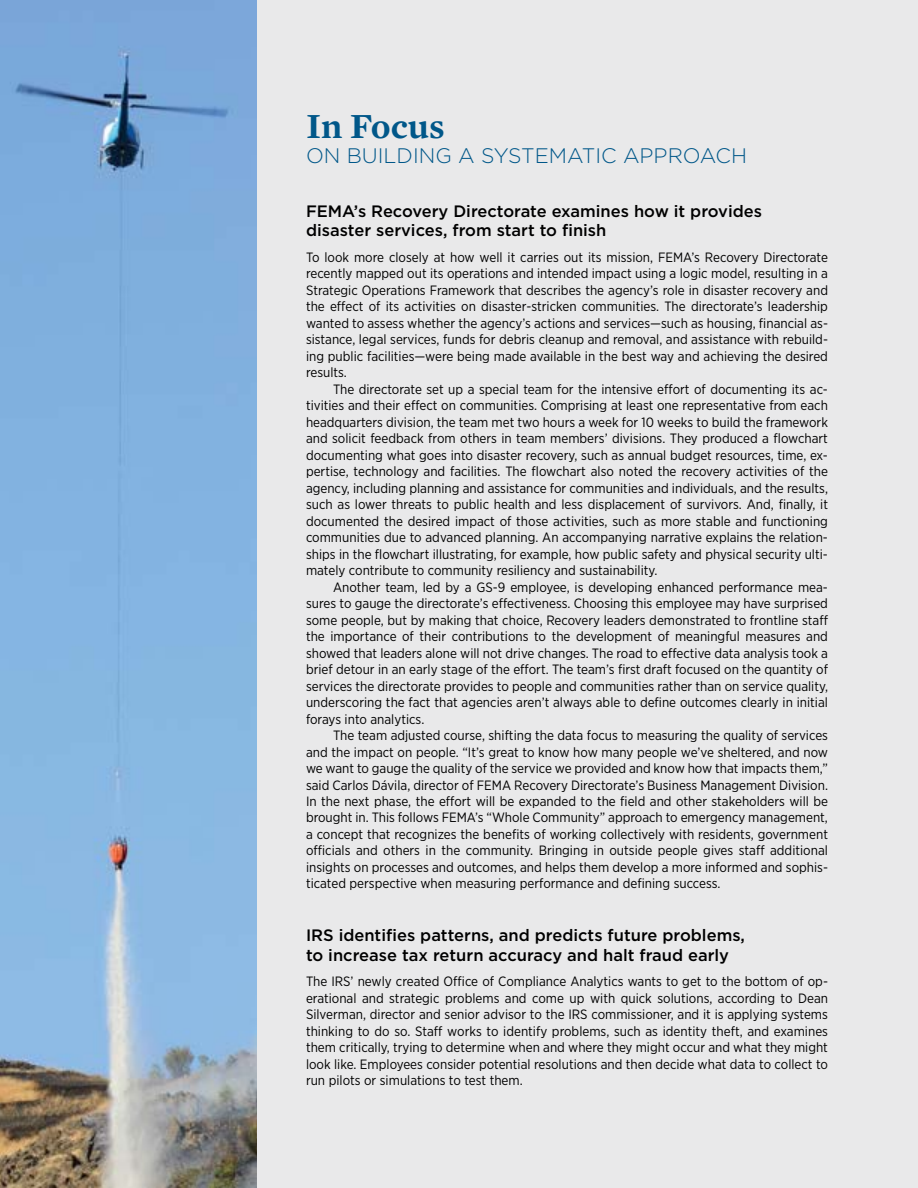
<style>
.page{position:relative;width:918px;height:1188px;background:#e9e9ea}
.page>*{position:absolute;margin:0;border:0;box-sizing:border-box;transform-origin:0 0}
.t1{font:600 36px "Mercury Text G1";color:#005789}
.t2{font:300 21px "Gotham";color:#005789}
.t3{font:500 16.5px/19.5px "Gotham";color:#000}
.t4{font:13.5px/16.5px "Gotham Narrow";color:#000;text-align:justify}
</style>
<div class="page">
<img style="left:0;top:0;width:256px;height:1188px">
<h1 class="t1" style="left:306px;top:99px;width:140px">In Focus</h1>
<h2 class="t2" style="left:306px;top:142px;width:69px">ON BUILDIN</h2>
<h2 class="t2" style="left:435px;top:142px;width:61px">G A SYSTEMATIC</h2>
<h2 class="t2" style="left:623px;top:142px;width:17px">APPROACH</h2>
<p class="t3" style="left:306px;top:201px;width:458px">FEMA’s Recovery Directorate examines how it provides disaster services, from start to finish</p>
<p class="t4" style="left:306px;top:248px;width:524px">To look more closely at how well it carries out its mission, FEMA’s Recovery Directorate recently mapped out its operations and intended impact using a logic model, resulting in a Strategic Operations Framework that describes the agency’s role in disaster recovery and the effect of its activities on disaster-stricken communities. The directorate’s leadership wanted to assess whether the agency’s actions and services—such as housing, financial as&shy;sistance, legal services, funds for debris cleanup and removal, and assistance with rebuild&shy;ing public facilities—were being made available in the best way and achieving the desired results.</p>
<p class="t4" style="left:306px;top:380px;width:524px;text-indent:27px">The directorate set up a special team for the intensive effort of documenting its ac&shy;tivities and their effect on communities. Comprising at least one representative from each headquarters division, the team met two hours a week for 10 weeks to build the framework and solicit feedback from others in team members’ divisions. They produced a flowchart documenting what goes into disaster recovery, such as annual budget resources, time, ex&shy;pertise, technology and facilities. The flowchart also noted the recovery activities of the agency, including planning and assistance for communities and individuals, and the results, such as lower threats to public health and less displacement of survivors. And, finally, it documented the desired impact of those activities, such as more stable and functioning communities due to advanced planning. An accompanying narrative explains the relation&shy;ships in the flowchart illustrating, for example, how public safety and physical security ulti&shy;mately contribute to community resiliency and sustainability.</p>
<p class="t4" style="left:306px;top:578px;width:524px;text-indent:27px">Another team, led by a GS-9 employee, is developing enhanced performance mea&shy;sures to gauge the directorate’s effectiveness. Choosing this employee may have surprised some people, but by making that choice, Recovery leaders demonstrated to frontline staff the importance of their contributions to the development of meaningful measures and showed that leaders alone will not drive changes. The road to effective data analysis took a brief detour in an early stage of the effort. The team’s first draft focused on the quantity of services the directorate provides to people and communities rather than on service quality, underscoring the fact that agencies aren’t always able to define outcomes clearly in initial forays into analytics.</p>
<p class="t4" style="left:306px;top:727px;width:524px;text-indent:27px">The team adjusted course, shifting the data focus to measuring the quality of services and the impact on people. “It’s great to know how many people we’ve sheltered, and now we want to gauge the quality of the service we provided and know how that impacts them,” said Carlos Dávila, director of FEMA Recovery Directorate’s Business Management Division.<br>In the next phase, the effort will be expanded to the field and other stakeholders will be brought in. This follows FEMA’s “Whole Community” approach to emergency management, a concept that recognizes the benefits of working collectively with residents, government officials and others in the community. Bringing in outside people gives staff additional insights on processes and outcomes, and helps them develop a more informed and sophis&shy;ticated perspective when measuring performance and defining success.</p>
<p class="t3" style="left:306px;top:925px;width:441px">IRS identifies patterns, and predicts future problems, to increase tax return accuracy and halt fraud early</p>
<p class="t4" style="left:306px;top:973px;width:524px">The IRS’ newly created Office of Compliance Analytics wants to get to the bottom of op&shy;erational and strategic problems and come up with quick solutions, according to Dean Silverman, director and senior advisor to the IRS commissioner, and it is applying systems thinking to do so. Staff works to identify problems, such as identity theft, and examines them critically, trying to determine when and where they might occur and what they might look like. Employees consider potential resolutions and then decide what data to collect to run pilots or simulations to test them.</p>
</div>
